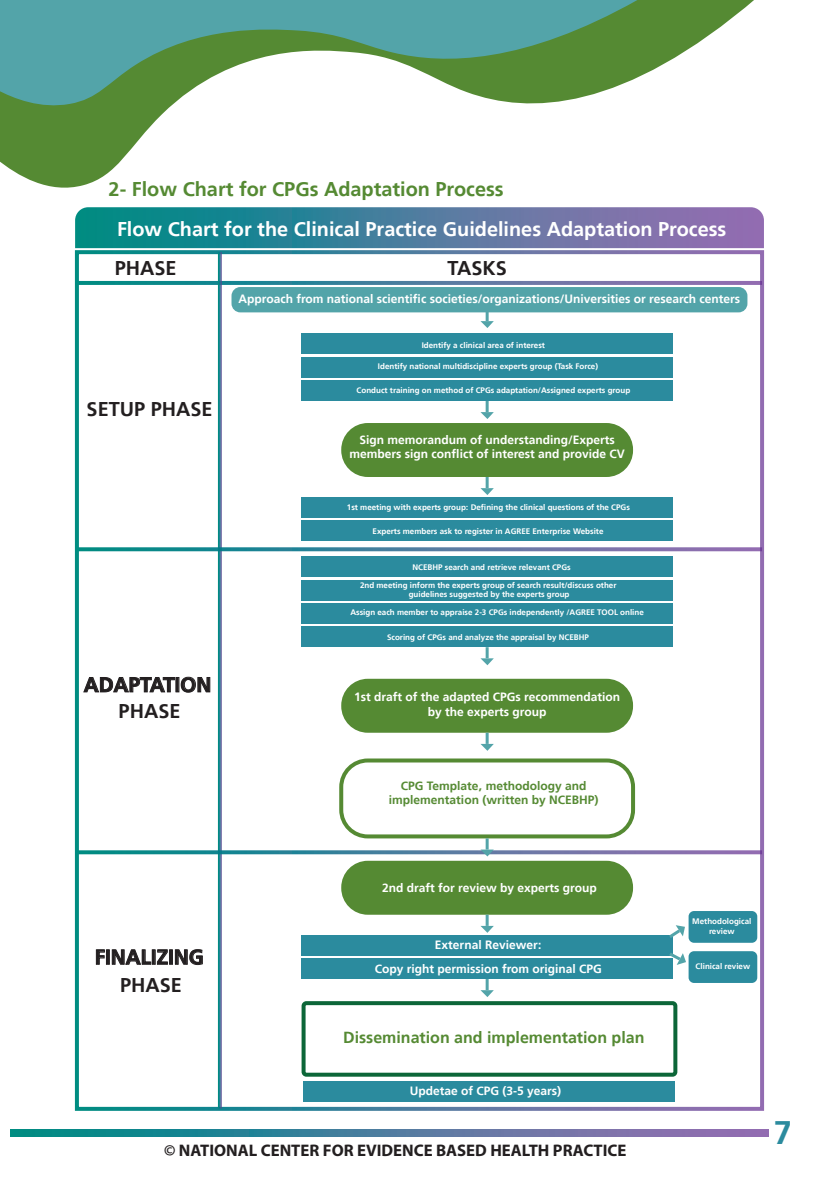
<style>
.page{position:relative;width:840px;height:1188px;background:#fff}
.page>*{position:absolute;margin:0;border:0;box-sizing:border-box;transform-origin:0 0}
.t1{font:700 32.4px "Frutiger LT Arabic 65";color:#2b8b9e}
.t2{font:700 20.8px "Frutiger LT Arabic 65";color:#231f20}
.t3{font:700 20px "Frutiger LT Arabic 65";color:#fff}
.t4{font:700 20px "Frutiger LT Arabic 65";color:#558a33}
.t5{font:700 20px "Frutiger LT Arabic 65";color:#231f20}
.t6{font:700 16.8px "Myriad Pro";color:#231f20}
.t7{font:700 16px "Frutiger LT Arabic 65";color:#558a33}
.t8{font:700 12px/14.4px "Frutiger LT Arabic 65";color:#fff;text-align:center}
.t9{font:700 12px/14.4px "Frutiger LT Arabic 65";color:#558a33;text-align:center}
.t10{font:700 8px/8.8px "Frutiger LT Arabic 65";color:#fff;text-align:center}
</style>
<div class="page">
<svg style="left:10px;top:1130px;width:758px;height:7px;background:#4b7c9d"></svg>
<svg style="left:75px;top:207px;width:689px;height:41px;background:#4c7d9e"></svg>
<div style="left:75px;top:250px;width:689px;height:861px;border:4px solid #fff"></div>
<svg style="left:77px;top:281px;width:685px;height:4px;background:#4e7e9e"></svg>
<svg style="left:218px;top:252px;width:4px;height:856px;background:#3d8199"></svg>
<svg style="left:77px;top:547px;width:685px;height:4px;background:#5885a4"></svg>
<svg style="left:77px;top:850px;width:685px;height:4px;background:#5886a4"></svg>
<svg style="left:83px;top:677px;width:92px;height:15px"></svg>
<svg style="left:181px;top:677px;width:29px;height:16px"></svg>
<svg style="left:96px;top:949px;width:9px;height:16px"></svg>
<div style="left:106px;top:950px;width:4px;height:15px;border:1px solid #231f20"></div>
<svg style="left:112px;top:949px;width:39px;height:16px"></svg>
<div style="left:152px;top:950px;width:3px;height:15px;border:1px solid #231f20"></div>
<svg style="left:157px;top:949px;width:11px;height:16px"></svg>
<div style="left:169px;top:950px;width:4px;height:15px;border:1px solid #231f20"></div>
<svg style="left:175px;top:949px;width:28px;height:16px"></svg>
<div style="left:232px;top:287px;width:515px;height:25px;background:#53a4a9;border-radius:9px"></div>
<svg style="left:480px;top:312px;width:14px;height:16px"></svg>
<div style="left:301px;top:333px;width:372px;height:21px;background:#2b8b9e"></div>
<div style="left:301px;top:357px;width:372px;height:21px;background:#2b8b9e"></div>
<div style="left:301px;top:380px;width:372px;height:21px;background:#2b8b9e"></div>
<div style="left:341px;top:423px;width:292px;height:54px;background:#558a33;border-radius:27px"></div>
<div style="left:301px;top:497px;width:372px;height:21px;background:#2b8b9e"></div>
<div style="left:301px;top:520px;width:372px;height:21px;background:#2b8b9e"></div>
<svg style="left:480px;top:401px;width:14px;height:18px"></svg>
<svg style="left:480px;top:477px;width:14px;height:18px"></svg>
<div style="left:301px;top:556px;width:372px;height:21px;background:#2b8b9e"></div>
<div style="left:301px;top:580px;width:372px;height:21px;background:#2b8b9e"></div>
<div style="left:301px;top:603px;width:372px;height:21px;background:#2b8b9e"></div>
<div style="left:301px;top:626px;width:372px;height:21px;background:#2b8b9e"></div>
<svg style="left:480px;top:647px;width:14px;height:18px"></svg>
<div style="left:341px;top:679px;width:292px;height:54px;background:#558a33;border-radius:27px"></div>
<svg style="left:480px;top:733px;width:14px;height:18px"></svg>
<div style="left:339px;top:759px;width:296px;height:79px;border:4px solid #558a33;border-radius:27px"></div>
<svg style="left:480px;top:838px;width:14px;height:18px"></svg>
<div style="left:341px;top:861px;width:292px;height:54px;background:#558a33;border-radius:27px"></div>
<svg style="left:480px;top:915px;width:14px;height:18px"></svg>
<div style="left:301px;top:935px;width:372px;height:21px;background:#2b8b9e"></div>
<div style="left:301px;top:958px;width:372px;height:21px;background:#2b8b9e"></div>
<svg style="left:480px;top:979px;width:14px;height:18px"></svg>
<div style="left:304px;top:1081px;width:371px;height:21px;background:#2b8b9e"></div>
<div style="left:302px;top:1001px;width:375px;height:76px;border:4px solid #0c6638;border-radius:3px"></div>
<svg style="left:669px;top:925px;width:16px;height:13px"></svg>
<svg style="left:669px;top:953px;width:17px;height:12px"></svg>
<div style="left:689px;top:911px;width:68px;height:32px;background:#2b8b9e;border-radius:5px"></div>
<div style="left:689px;top:951px;width:68px;height:32px;background:#2b8b9e;border-radius:5px"></div>
<svg style="left:0;top:0;width:754px;height:188px"></svg>
<svg style="left:0;top:0;width:638px;height:109px;fill:#55a4a9"></svg>
<h3 class="t4" style="left:109px;top:173px;width:397px">2- Flow Chart for CPGs Adaptation Process</h3>
<h3 class="t3" style="left:117px;top:212px;width:611px">Flow Chart for the Clinical Practice Guidelines Adaptation Process</h3>
<h3 class="t5" style="left:115px;top:252px;width:63px">PHASE</h3>
<h3 class="t5" style="left:448px;top:252px;width:61px">TASKS</h3>
<h3 class="t8" style="left:239px;top:291px;width:503px">Approach from national scientific societies/organizations/Universities or research centers</h3>
<p class="t10" style="left:422px;top:341px;width:125px">Identify a clinical area of interest</p>
<p class="t10" style="left:378px;top:362px;width:222px">Identify national multidiscipline experts group (Task Force)</p>
<h3 class="t5" style="left:87px;top:393px;width:127px">SETUP PHASE</h3>
<h2 class="t2" style="left:84px;top:668px;width:129px">ADAPTATION</h2>
<h3 class="t5" style="left:119px;top:695px;width:63px">PHASE</h3>
<p class="t10" style="left:357px;top:386px;width:275px">Conduct training on method of CPGs adaptation/Assigned experts group</p>
<h3 class="t8" style="left:350px;top:432px;width:277px">Sign memorandum of understanding/Experts members sign conflict of interest and provide CV</h3>
<p class="t10" style="left:347px;top:503px;width:284px">1st meeting with experts group: Defining the clinical questions of the CPGs</p>
<p class="t10" style="left:373px;top:527px;width:232px">Experts members ask to register in AGREE Enterprise Website</p>
<p class="t10" style="left:412px;top:562px;width:160px">NCEBHP search and retrieve relevant CPGs</p>
<p class="t10" style="left:360px;top:581px;width:258px">2nd meeting inform the experts group of search result/discuss other guidelines suggested by the experts group</p>
<p class="t10" style="left:350px;top:608px;width:295px">Assign each member to appraise 2-3 CPGs independently /AGREE TOOL online</p>
<p class="t10" style="left:387px;top:632px;width:203px">Scoring of CPGs and analyze the appraisal by NCEBHP</p>
<h3 class="t8" style="left:354px;top:690px;width:268px">1st draft of the adapted CPGs recommendation by the experts group</h3>
<h3 class="t9" style="left:389px;top:778px;width:211px">CPG Template, methodology and implementation (written by NCEBHP)</h3>
<h2 class="t2" style="left:95px;top:940px;width:111px">FINALIZING</h2>
<h3 class="t5" style="left:120px;top:969px;width:63px">PHASE</h3>
<h3 class="t8" style="left:382px;top:880px;width:216px">2nd draft for review by experts group</h3>
<h3 class="t8" style="left:375px;top:933px;width:229px;line-height:23.2px">External Reviewer:<br>Copy right permission from original CPG</h3>
<h3 class="t7" style="left:343px;top:1025px;width:303px">Dissemination and implementation plan</h3>
<h3 class="t8" style="left:410px;top:1084px;width:153px">Updetae of CPG (3-5 years)</h3>
<h3 class="t6" style="left:164px;top:1140px;width:464px">© NATIONAL CENTER FOR EVIDENCE BASED HEALTH PRACTICE</h3>
<p class="t10" style="left:692px;top:916px;width:61px">Methodological review</p>
<p class="t10" style="left:696px;top:961px;width:56px">Clinical review</p>
<h1 class="t1" style="left:774px;top:1106px;width:20px">7</h1>
</div>
